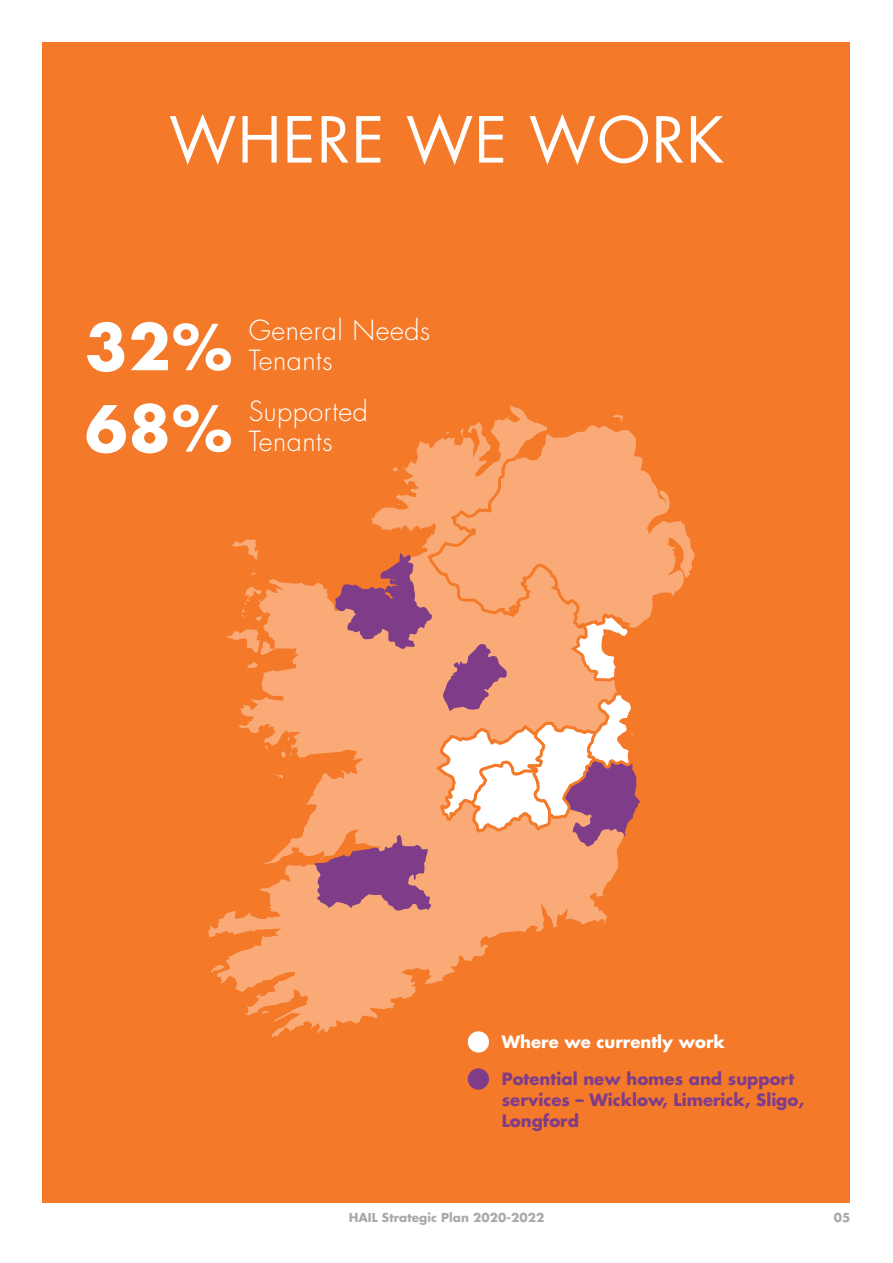
<style>
.page{position:relative;width:893px;height:1263px;background:#fff}
.page>*{position:absolute;margin:0;border:0;box-sizing:border-box;transform-origin:0 0}
.t1{font:61.65px "Futura LT";letter-spacing:.02em;color:#fff}
.t2{font:700 61.65px "Futura LT";color:#fff}
.t3{font:300 27px/30px "Futura LT";letter-spacing:.02em;color:#fff}
.t4{font:700 16.5px/21px "Futura LT";color:#7f3c89}
.t5{font:700 16.5px "Futura LT";color:#fff}
.t6{font:700 12px "Futura LT";letter-spacing:.005em;color:#a7a9ac}
</style>
<div class="page">
<div style="left:43px;top:43px;width:807px;height:1160px;background:#f47929"></div>
<div style="left:468px;top:1068px;width:21px;height:22px;background:#7f3c89;border-radius:50%"></div>
<svg style="left:644px;top:471px;width:51px;height:150px"></svg>
<svg style="left:208px;top:404px;width:435px;height:645px"></svg>
<h1 class="t1" style="left:169px;top:101px;width:556px">WHERE WE WORK</h1>
<h1 class="t2" style="left:85px;top:306px;width:149px">32%</h1>
<h2 class="t3" style="left:249px;top:315px;width:183px">General Needs<br>Tenants</h2>
<h2 class="t3" style="left:249px;top:397px;width:121px">Supported<br>Tenants</h2>
<h1 class="t2" style="left:85px;top:387px;width:149px">68%</h1>
<p class="t5" style="left:502px;top:1030px;width:225px">Where we currently work</p>
<p class="t4" style="left:502px;top:1068px;width:304px">Potential new homes and support services – Wicklow, Limerick, Sligo,<br>Longford</p>
<p class="t6" style="left:349px;top:1209px;width:197px">HAIL Strategic Plan 2020-2022</p>
<p class="t6" style="left:834px;top:1209px;width:18px">05</p>
</div>
